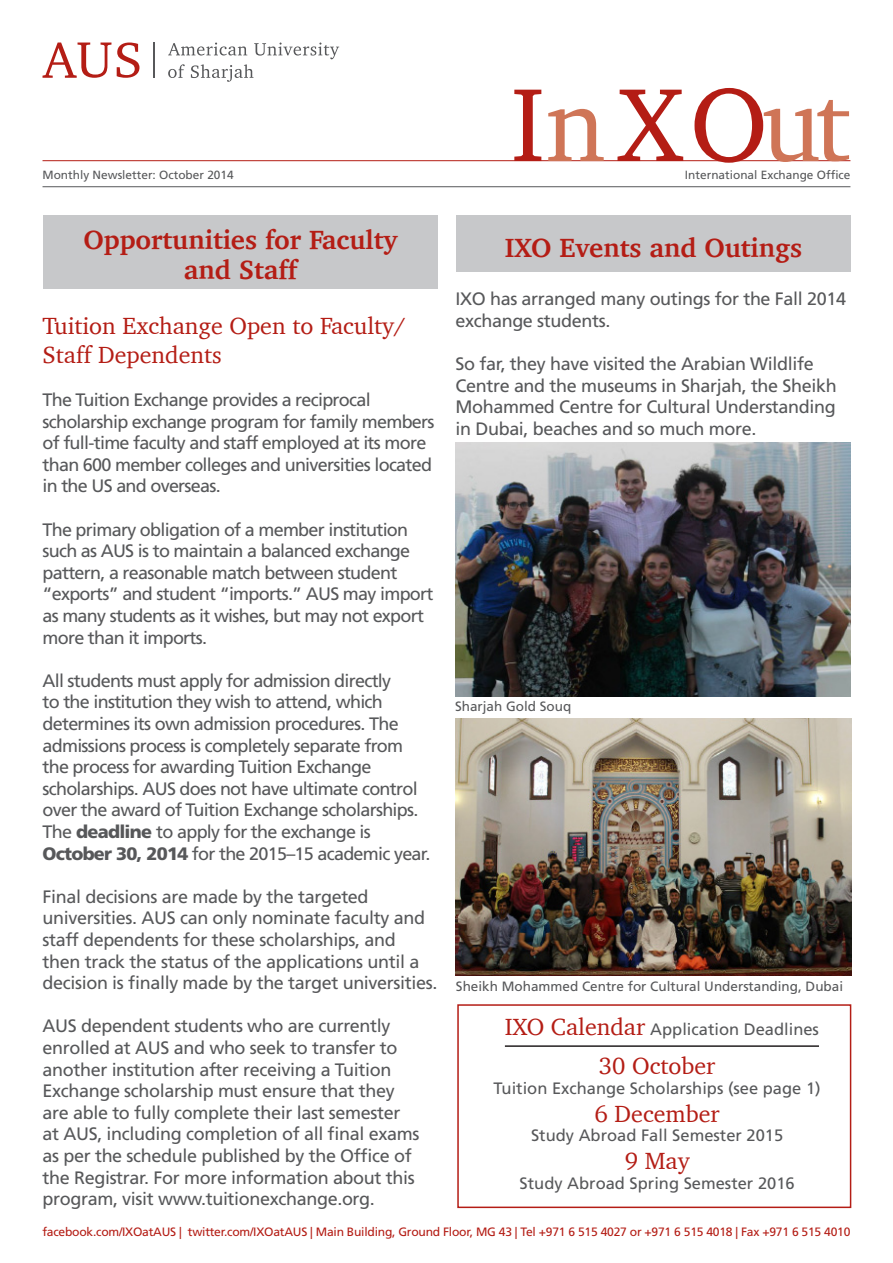
<style>
.page{position:relative;width:893px;height:1263px;background:#fff}
.page>*{position:absolute;margin:0;border:0;box-sizing:border-box;transform-origin:0 0}
.t1{font:700 27px/30px "Charter";color:#b41d15;text-align:center}
.t2{font:24px/28.8px "Charter";color:#b41d15}
.t3{font:18px/21.6px "Frutiger";letter-spacing:-.04em;color:#57585a}
.t4{font:18px/21.6px "Frutiger";letter-spacing:-.02em;color:#57585a}
.t5{font:16.5px "Frutiger";color:#57585a}
.t6{font:13.5px "Frutiger";color:#57585a}
.t7{font:12.15px "Frutiger";letter-spacing:-.02em;color:#b41d15}
.t8{font:11.85px "Frutiger";color:#57585a}
.s1{font-weight:900}
</style>
<div class="page">
<hr style="left:43px;top:160px;width:807px;height:1px;background:#b41d15">
<svg style="left:514px;top:90px;width:27px;height:71px"></svg>
<svg style="left:548px;top:109px;width:56px;height:52px"></svg>
<svg style="left:617px;top:90px;width:66px;height:71px"></svg>
<svg style="left:694px;top:88px;width:155px;height:75px"></svg>
<hr style="left:153px;top:43px;width:2px;height:35px;background:#57585a">
<svg style="left:43px;top:43px;width:68px;height:35px"></svg>
<svg style="left:117px;top:43px;width:22px;height:35px"></svg>
<svg style="left:168px;top:43px;width:171px;height:39px"></svg>
<hr style="left:43px;top:186px;width:807px;height:1px;background:#57585a">
<div style="left:457px;top:1004px;width:394px;height:204px;border:2px solid #b41d15"></div>
<img style="left:455px;top:443px;width:396px;height:254px">
<img style="left:456px;top:719px;width:396px;height:256px">
<div style="left:456px;top:215px;width:395px;height:57px;background:#c7c8ca"></div>
<div style="left:43px;top:215px;width:394px;height:74px;background:#c7c8ca"></div>
<hr style="left:505px;top:1045px;width:314px;height:2px;background:#231f20">
<p class="t8" style="left:43px;top:168px;width:193px">Monthly Newsletter: October 2014</p>
<p class="t1" style="left:83px;top:224px;width:315px">Opportunities for Faculty and Staff</p>
<p class="t2" style="left:43px;top:311px;width:365px">Tuition Exchange Open to Faculty/<br>Staff Dependents</p>
<p class="t3" style="left:43px;top:389px;width:393px">The Tuition Exchange provides a reciprocal scholarship exchange program for family members of full-time faculty and staff employed at its more than 600 member colleges and universities located in the US and overseas.</p>
<p class="t3" style="left:43px;top:519px;width:392px">The primary obligation of a member institution such as AUS tois maintain a balanced exchange pattern a, reasonable match between student “exports” and student “imports.” AUS may import as many students as it wishes, but may not export more than it imports.</p>
<p class="t3" style="left:43px;top:670px;width:389px">All students must apply for admission directly<br>to the institution they wish to attend, which determines its own admission procedures. The admissions process is completely separate from the process for awarding Tuition Exchange scholarships. AUS does not have ultimate control over the award of Tuition Exchange scholarships.<br>The <span class="s1">deadline</span> to apply for the exchange is <span class="s1">October 30, 2014</span> for the 2015–15 academic year.</p>
<p class="t4" style="left:43px;top:886px;width:396px">Final decisions are made by the targeted universities. AUS can only nominate faculty and staff dependents for these scholarships, and then track the status of the applications until a decision is finally made by the target universities.</p>
<p class="t4" style="left:43px;top:1015px;width:378px">AUS dependent students who are currently enrolled at AUS and who seek to transfer to another institution after receiving a Tuition Exchange scholarship must ensure that they are able to fully complete their last semester at AUS, including completion of all final exams as per the schedule published by the Office of the Registrar. For more information about this program, visit www.tuitionexchange.org.</p>
<p class="t8" style="left:685px;top:168px;width:167px">International Exchange Office</p>
<p class="t1" style="left:505px;top:233px;width:299px">IXO Events and Outings</p>
<p class="t4" style="left:455px;top:288px;width:392px">IXO has arranged many outings for the Fall 2014 exchange students.</p>
<p class="t4" style="left:455px;top:353px;width:383px">So far, they have visited the Arabian Wildlife Centre and the museums in Sharjah, the Sheikh Mohammed Centre for Cultural Understanding in Dubai, beaches and so much more.</p>
<p class="t6" style="left:455px;top:698px;width:118px">Sharjah Gold Souq</p>
<p class="t6" style="left:456px;top:978px;width:389px">Sheikh Mohammed Centre for Cultural Understanding, Dubai</p>
<p class="t2" style="left:505px;top:1012px;width:142px">IXO Calendar</p>
<p class="t5" style="left:650px;top:1019px;width:170px">Application Deadlines</p>
<p class="t2" style="left:599px;top:1051px;width:118px">30 October</p>
<p class="t2" style="left:595px;top:1099px;width:127px">6 December</p>
<p class="t5" style="left:531px;top:1126px;width:254px">Study Abroad Fall Semester 2015</p>
<p class="t2" style="left:625px;top:1146px;width:66px">9 May</p>
<p class="t5" style="left:520px;top:1173px;width:277px">Study Abroad Spring Semester 2016</p>
<p class="t5" style="left:494px;top:1078px;width:329px">Tuition Exchange Scholarships (see page (1</p>
<p class="t7" style="left:43px;top:1224px;width:141px">facebook.com/IXOatAUS |</p>
<p class="t7" style="left:188px;top:1224px;width:664px">twitter.com/IXOatAUS | Main Building, Ground Floor, MG 43 | Tel +971 6 515 4027 or +971 6 515 4018 | Fax +971 6 515 4010</p>
</div>
